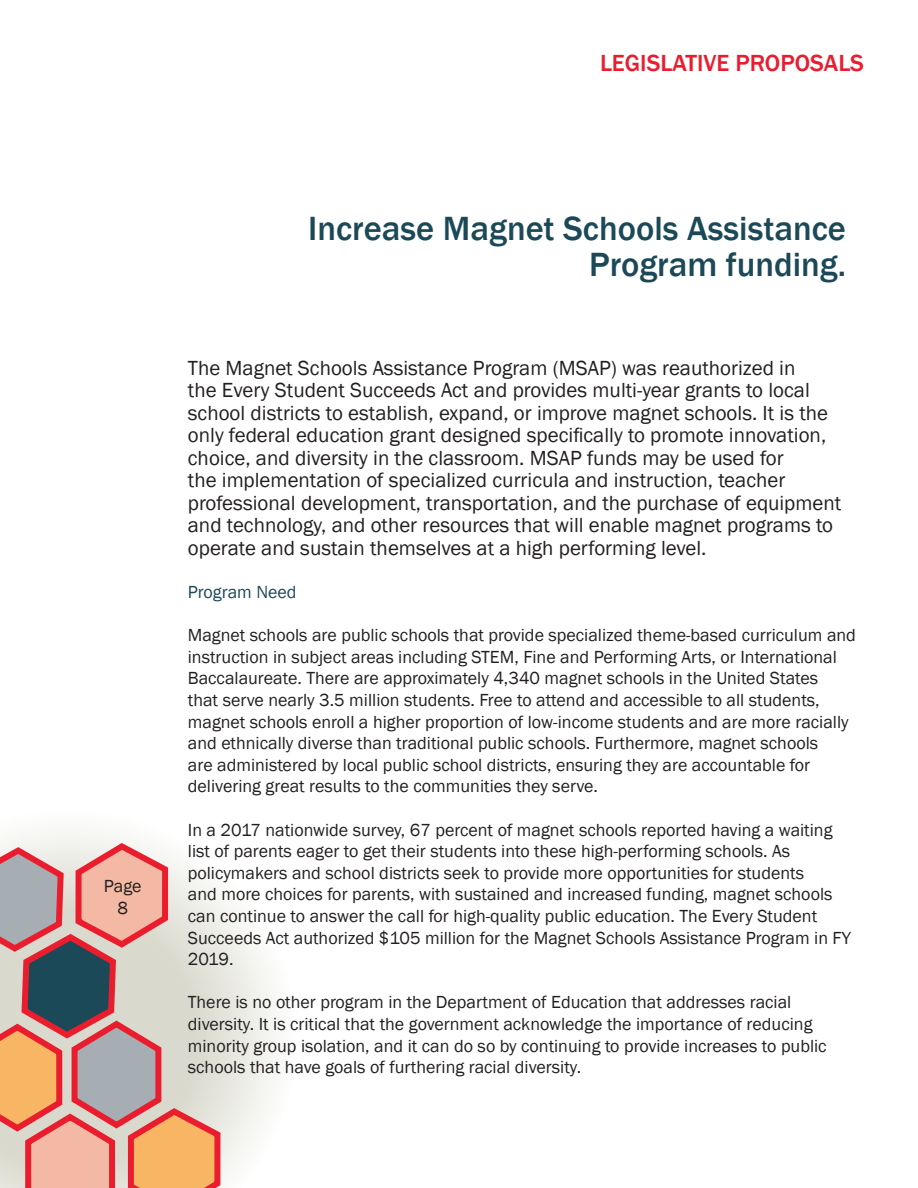
<style>
.page{position:relative;width:918px;height:1188px;background:#fff}
.page>*{position:absolute;margin:0;border:0;box-sizing:border-box;transform-origin:0 0}
.t1{font:500 34.5px/36px "Franklin Gothic";color:#1c4957;text-align:right}
.t2{font:500 24px "Franklin Gothic";color:#ea1d2e}
.t3{font:21px/22.5px "Franklin Gothic";color:#231f20}
.t4{font:18px/21.6px "Franklin Gothic";color:#231f20}
.t5{font:18px "Franklin Gothic";color:#1c4957}
</style>
<div class="page">
<svg style="left:12px;top:831px;width:265px;height:344px;fill:#f6f6f4"></svg>
<svg style="left:0;top:840px;width:226px;height:348px;background:#d2afa2"></svg>
<h2 class="t2" style="left:600px;top:48px;width:265px">LEG ISLATIVE PRO POSALS</h2>
<p class="t4" style="left:104px;top:876px;width:39px;text-align:center">Page<br>8</p>
<h1 class="t1" style="left:308px;top:211px;width:539px">Increase Magnet Schools Assistance<br>Program funding.</h1>
<p class="t3" style="left:188px;top:357px;width:655px">The Magnet Schools Assistance Program (MSAP) was reauthorized in<br>the Every Student Succeeds Act and provides multi-year grants to local school districts to establish, expand, or improve magnet schools. It is the only federal education grant designed specifically to promote innovation, choice, and diversity in the classroom. MSAP funds may be used for<br>the implementation of specialized curricula and instruction, teacher professional development, transportation, and the purchase of equipment and technology, and other resources that will enable magnet programs to operate and sustain themselves at a high performing level.</p>
<p class="t5" style="left:188px;top:581px;width:110px">Program Need</p>
<p class="t4" style="left:188px;top:625px;width:670px">Magnet schools are public schools that provide specialized theme-based curriculum and instruction in subject areas including STEM, Fine and Performing Arts, or International Baccalaureate. There are approximately 4,340 magnet schools in the United States<br>that serve nearly 3.5 million students. Free to attend and accessible to all students, magnet schools enroll a higher proportion of low-income students and are more racially and ethnically diverse than traditional public schools. Furthermore, magnet schools<br>are administered by local public school districts, ensuring they are accountable for delivering great results to the communities they serve.</p>
<p class="t4" style="left:188px;top:819px;width:665px">In a 2017 nationwide survey, 67 percent of magnet schools reported having a waiting list of parents eager to get their students into these high-performing schools. As policymakers and school districts seek to provide more opportunities for students<br>and more choices for parents, with sustained and increased funding, magnet schools can continue to answer the call for high-quality public education. The Every Student Succeeds Act authorized $105 million for the Magnet Schools Assistance Program in FY 2019.</p>
<p class="t4" style="left:188px;top:992px;width:640px">There is no other program in the Department of Education that addresses racial diversity. It is critical that the government acknowledge the importance of reducing minority group isolation, and it can do so by continuing to provide increases to public schools that have goals of furthering racial diversity.</p>
</div>
